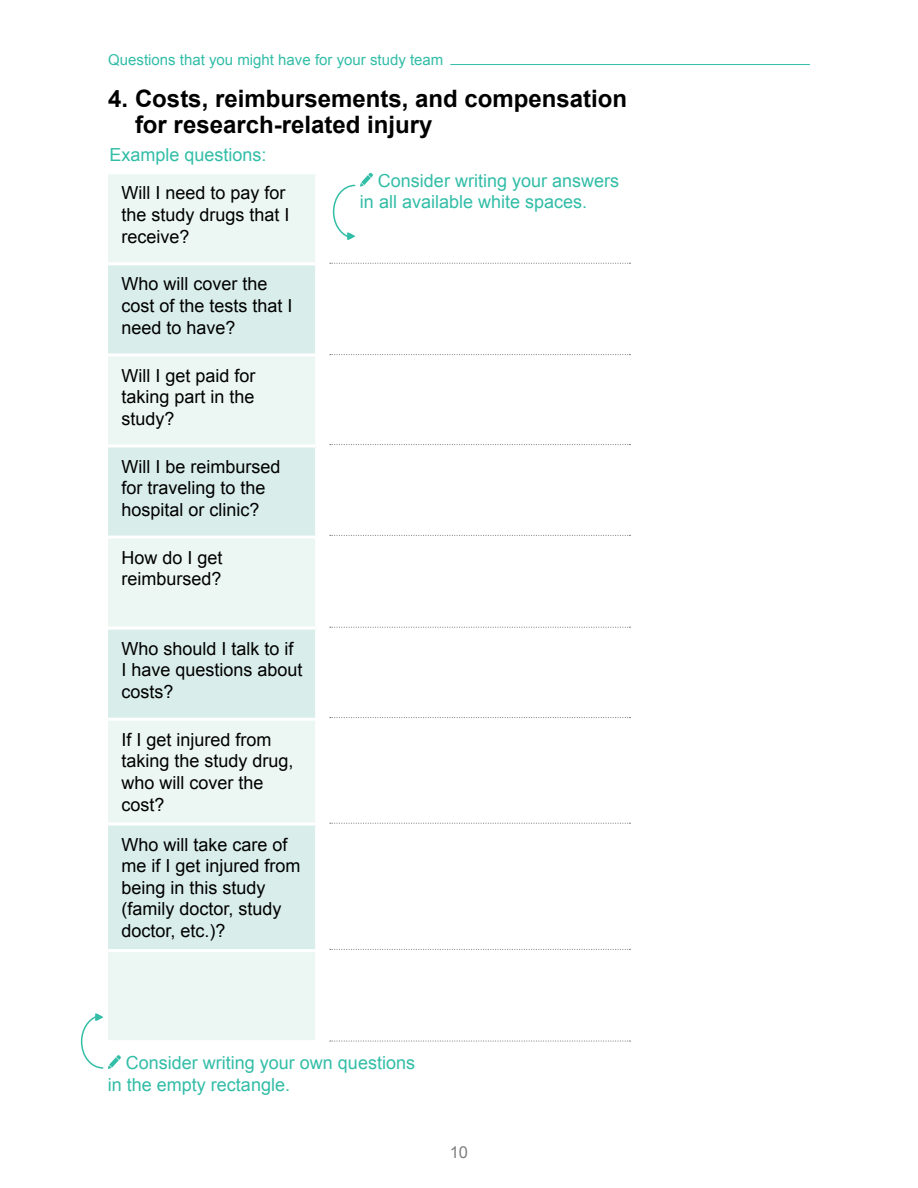
<style>
.page{position:relative;width:918px;height:1188px;background:#fff}
.page>*{position:absolute;margin:0;border:0;box-sizing:border-box;transform-origin:0 0}
.t1{font:700 24px/25.5px "Arial";color:#000}
.t2{font:18px/21.6px "Arial";color:#000}
.t3{font:18px/21.6px "Arial";color:#32bda7}
.t4{font:16.5px "Arial";color:#808080}
.t5{font:15px "Arial";color:#32bda7}
</style>
<div class="page">
<div style="left:108px;top:174px;width:207px;height:866px;background:#ecf7f4"></div>
<svg style="left:108px;top:265px;width:207px;height:684px;background:#e1f1ee"></svg>
<hr style="left:108px;top:353px;width:209px;height:3px;background:#fff">
<hr style="left:108px;top:444px;width:209px;height:3px;background:#fff">
<hr style="left:108px;top:536px;width:209px;height:3px;background:#fff">
<hr style="left:108px;top:627px;width:209px;height:3px;background:#fff">
<hr style="left:108px;top:262px;width:209px;height:3px;background:#fff">
<hr style="left:108px;top:718px;width:210px;height:3px;background:#fff">
<hr style="left:108px;top:823px;width:210px;height:3px;background:#fff">
<hr style="left:108px;top:949px;width:210px;height:3px;background:#fff">
<svg style="left:330px;top:263px;width:300px;height:1px"></svg>
<svg style="left:330px;top:717px;width:300px;height:1px"></svg>
<svg style="left:330px;top:354px;width:300px;height:1px"></svg>
<svg style="left:330px;top:823px;width:300px;height:1px"></svg>
<svg style="left:330px;top:444px;width:300px;height:1px"></svg>
<svg style="left:330px;top:949px;width:300px;height:1px"></svg>
<svg style="left:330px;top:535px;width:300px;height:1px"></svg>
<svg style="left:330px;top:1040px;width:300px;height:2px"></svg>
<svg style="left:330px;top:627px;width:300px;height:1px"></svg>
<hr style="left:451px;top:64px;width:359px;height:1px;background:#32bda7">
<svg style="left:332px;top:173px;width:41px;height:67px"></svg>
<svg style="left:80px;top:1013px;width:41px;height:56px"></svg>
<p class="t5" style="left:108px;top:49px;width:337px">Questions that you might have for your study team</p>
<h1 class="t1" style="left:135px;top:87px;width:494px;text-indent:-27px">4. Costs, reimbursements, and compensation for research-related injury</h1>
<p class="t3" style="left:109px;top:144px;width:159px">Example questions:</p>
<p class="t2" style="left:122px;top:182px;width:170px">Will I need to pay for the study drugs that I receive?</p>
<p class="t2" style="left:122px;top:273px;width:173px">Who will cover the cost of the tests that I need to have?</p>
<p class="t2" style="left:122px;top:364px;width:136px;text-align:justify">Will I get paid for taking part in the study?</p>
<p class="t2" style="left:122px;top:455px;width:161px">Will I be reimbursed for traveling to the hospital or clinic?</p>
<p class="t2" style="left:122px;top:546px;width:103px">How do I get reimbursed?</p>
<p class="t2" style="left:122px;top:637px;width:183px">Who should I talk to if<br>I have questions about costs?</p>
<p class="t2" style="left:122px;top:729px;width:174px">If I get injured from taking the study drug, who will cover the cost?</p>
<p class="t2" style="left:122px;top:833px;width:181px">Who will take care of me if I get injured from being in this study (family doctor, study doctor, etc.)?</p>
<p class="t3" style="left:360px;top:170px;width:261px;text-indent:18px">Consider writing your answers in all available white spaces.</p>
<p class="t3" style="left:108px;top:1052px;width:309px;text-indent:18px">Consider writing your own questions in the empty rectangle.</p>
<p class="t4" style="left:450px;top:1141px;width:20px">10</p>
</div>
